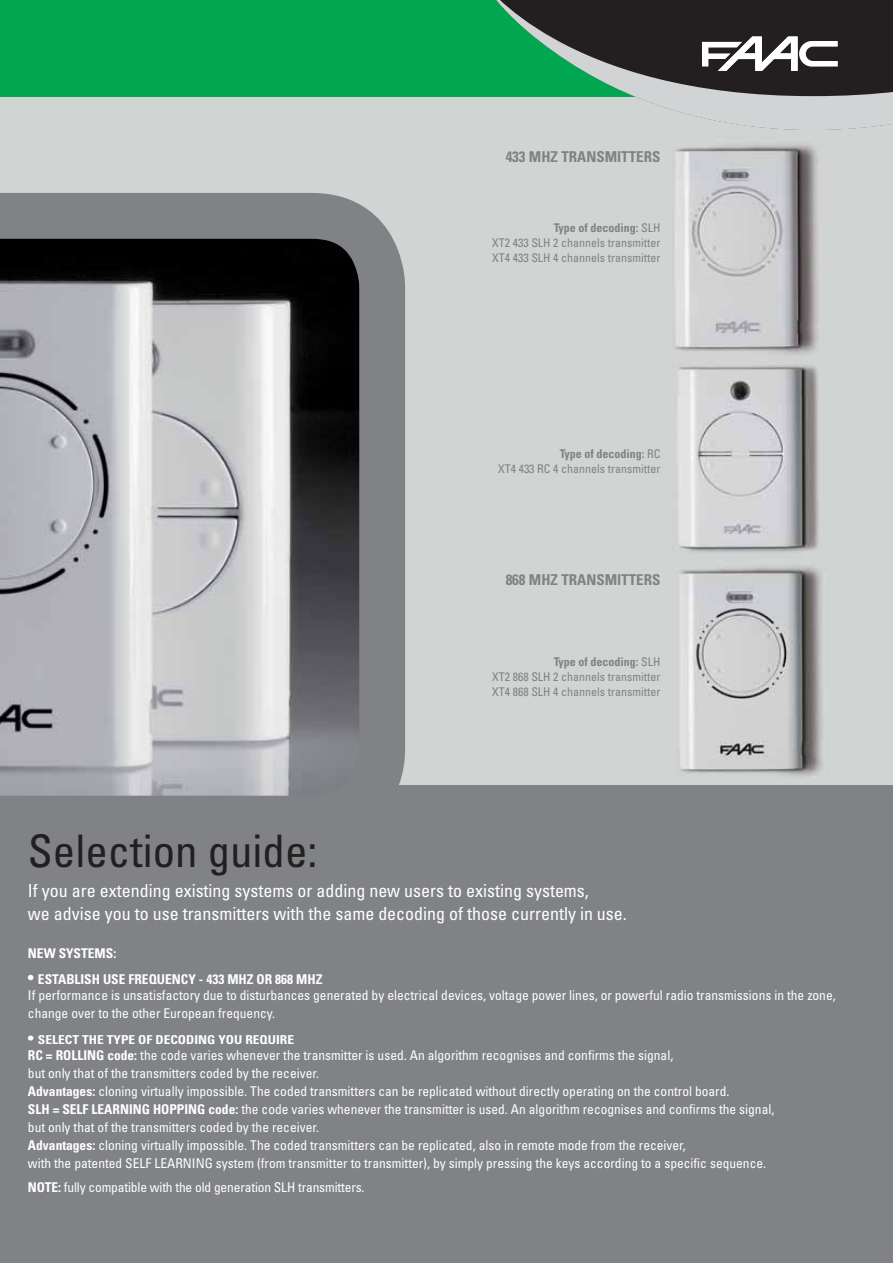
<style>
.page{position:relative;width:893px;height:1263px;background:#fff}
.page>*{position:absolute;margin:0;border:0;box-sizing:border-box;transform-origin:0 0}
.t1{font:condensed 45px "Univers LT Std";color:#231f20}
.t2{font:condensed 18px/22.5px "Univers LT Std";color:#fff}
.t3{font:700 condensed 15px "Univers LT Std";color:#808285}
.t4{font:condensed 13.5px/18px "Univers LT Std";color:#fff}
.t5{font:700 condensed 13.5px "Univers LT Std";color:#fff}
.t6{font:700 condensed 12.3px "Univers LT Std";color:#fff;scale:1.1 1}
.t7{font:condensed 12px/15px "Univers LT Std";color:#808285;text-align:justify}
.s1{font-weight:700}
.s2{font-size:18px}
.s3{font-weight:400;font-size:16.35px}
</style>
<div class="page">
<img style="left:0;top:96px;width:892px;height:689px">
<div style="left:0;top:785px;width:892px;height:478px;background:#808285"></div>
<div style="left:0;top:0;width:892px;height:96px;background:#00a650"></div>
<svg style="left:483px;top:0;width:409px;height:130px;background:#5b7166"></svg>
<svg style="left:702px;top:37px;width:136px;height:34px;background:#868485"></svg>
<svg style="left:0;top:193px;width:405px;height:603px;background:#939497"></svg>
<p class="t3" style="left:506px;top:150px;width:156px">433 MHZ TRANSMITTERS</p>
<p class="t7" style="left:492px;top:221px;width:170px;text-indent:62px"><span class="s1">Type of decoding:</span> SLH XT2 433 SLH 2 channels transmitter XT4 433 SLH 4 channels transmitter</p>
<p class="t7" style="left:498px;top:447px;width:164px;text-align:right"><span class="s1">Type of decoding:</span> RC<br>XT4 433 RC 4 channels transmitter</p>
<p class="t3" style="left:506px;top:573px;width:156px">868 MHZ TRANSMITTERS</p>
<p class="t7" style="left:492px;top:655px;width:170px;text-indent:62px"><span class="s1">Type of decoding:</span> SLH XT2 868 SLH 2 channels transmitter XT4 868 SLH 4 channels transmitter</p>
<h1 class="t1" style="left:28px;top:832px;width:291px">Selection guide:</h1>
<h2 class="t2" style="left:28px;top:881px;width:600px">If you are extending existing systems or adding new users to existing systems,<br>we advise you to use transmitters with the same decoding of those currently in use.</h2>
<p class="t5" style="left:28px;top:948px;width:90px">NEW SYSTEMS:</p>
<p class="t4" style="left:28px;top:971px;width:809px;line-height:16.5px"><span class="s2">•</span> <span class="s1">ESTABLISH USE FREQUENCY - 433 MHZ OR 868 MHZ<br></span>If performance is unsatisfactory due to disturbances generated by electrical devices, voltage power lines, or powerful radio transmissions in the zone,</p>
<p class="t4" style="left:28px;top:1005px;width:249px">change over to the other European frequency.</p>
<p class="t6" style="left:28px;top:1034px;width:243px"><span class="s3">•</span> SELECT THE TYPE OF DECODING YOU REQUIRE</p>
<p class="t4" style="left:28px;top:1047px;width:748px"><span class="s1">RC = ROLLING code:</span> the code varies whenever the transmitter is used. An algorithm recognises and confirms the signal,<br>but only that of the transmitters coded by the receiver.<br><span class="s1">Advantages:</span> cloning virtually impossible. The coded transmitters can be replicated without directly operating on the control board.<br><span class="s1">SLH = SELF LEARNING HOPPING code:</span> the code varies whenever the transmitter is used. An algorithm recognises and confirms the signal, but only that of the transmitters coded by the receiver.<br><span class="s1">Advantages:</span> cloning virtually impossible. The coded transmitters can be replicated, also in remote mode from the receiver,<br>with the patented SELF LEARNING system (from transmitter to transmitter), by simply pressing the keys according to a specific sequence.</p>
<p class="t4" style="left:28px;top:1179px;width:338px"><span class="s1">NOTE:</span> fully compatible with the old generation SLH transmitters.</p>
</div>
